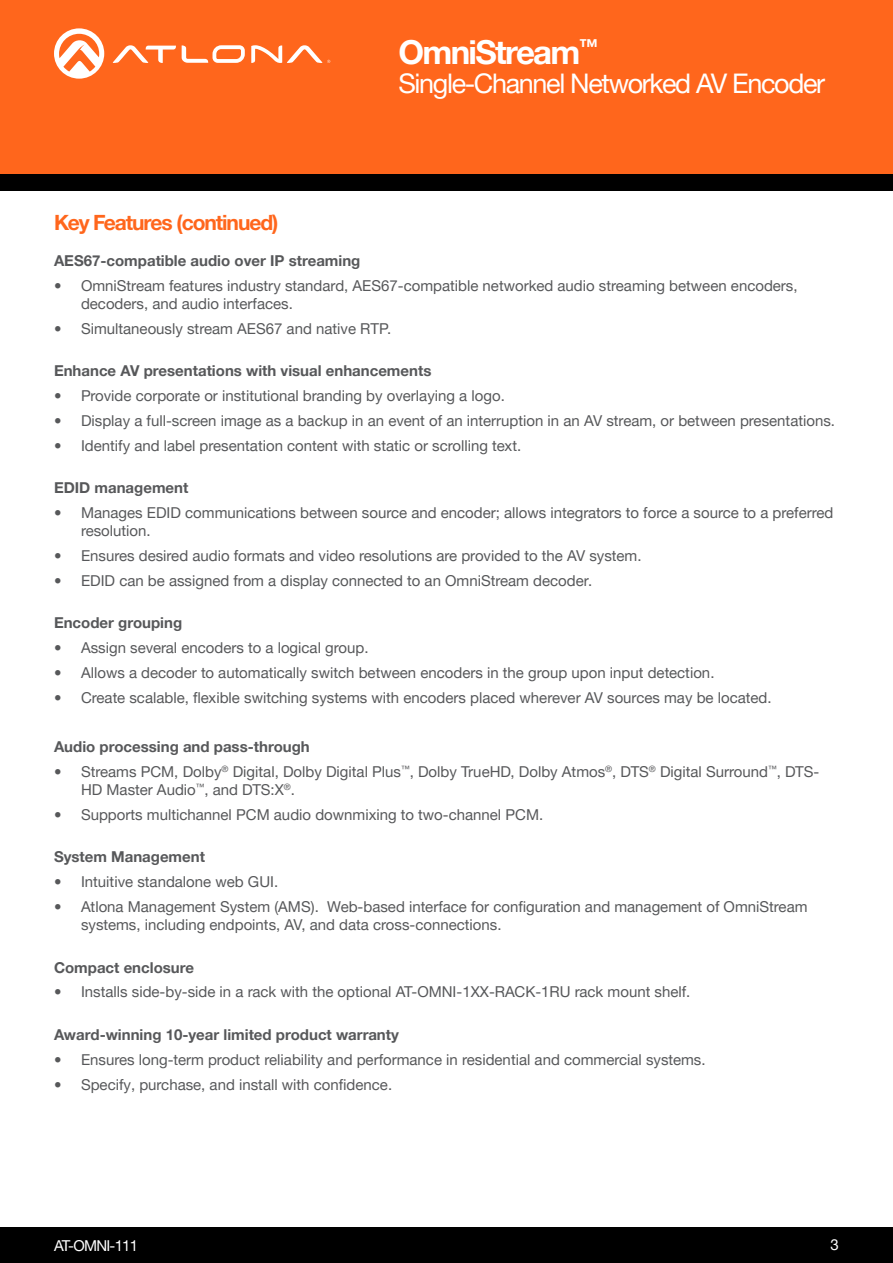
<style>
.page{position:relative;width:893px;height:1263px;background:#fff}
.page>*{position:absolute;margin:0;border:0;box-sizing:border-box;transform-origin:0 0}
.t1{font:700 33px "Helvetica Neue LTW1 G";letter-spacing:-.05em;color:#fff}
.t2{font:27px "Helvetica Neue LTW1 G";letter-spacing:-.05em;color:#fff}
.Product_Type_First_P{font:700 21px "Helvetica Neue LTW1 G";letter-spacing:-.05em;color:#ff661c}
.t3{font:15px/18px "Helvetica Neue LTW1 G";color:#57585a}
.Bullets{font:700 15px "Helvetica Neue LTW1 G";color:#57585a}
.t4{font:15px "Helvetica Neue LTW1 G";letter-spacing:-.05em;color:#fff}
</style>
<div class="page">
<div style="left:0;top:1227px;width:893px;height:36px;background:#000"></div>
<div style="left:0;top:0;width:893px;height:174px;background:#ff661c"></div>
<div style="left:0;top:174px;width:893px;height:17px;background:#000"></div>
<svg style="left:182px;top:45px;width:63px;height:18px"></svg>
<svg style="left:113px;top:45px;width:63px;height:18px"></svg>
<svg style="left:251px;top:45px;width:79px;height:18px"></svg>
<svg style="left:54px;top:28px;width:50px;height:51px"></svg>
<h1 class="t1" style="left:398px;top:32px;width:201px">OmniStream<sup>™</sup></h1>
<p class="Product_Type_First_P" style="left:54px;top:209px;width:226px">Key Features (continued)</p>
<h2 class="t2" style="left:398px;top:67px;width:428px">Single-Channel Networked AV Encoder</h2>
<p class="Bullets" style="left:54px;top:251px;width:308px">AES67-compatible audio over IP streaming</p>
<p class="t3" style="left:81px;top:276px;width:718px;text-indent:-27px">• OmniStream features industry standard, AES67-compatible networked audio streaming between encoders, decoders, and audio interfaces.</p>
<p class="t3" style="left:54px;top:319px;width:339px">• Simultaneously stream AES67 and native RTP.</p>
<p class="Bullets" style="left:54px;top:362px;width:379px">Enhance AV presentations with visual enhancements</p>
<p class="t3" style="left:54px;top:387px;width:452px">• Provide corporate or institutional branding by overlaying a logo.</p>
<p class="t3" style="left:54px;top:411px;width:782px">• Display a full-screen image as a backup in an event of an interruption in an AV stream, or between presentations.</p>
<p class="t3" style="left:54px;top:436px;width:469px">• Identify and label presentation content with static or scrolling text.</p>
<p class="Bullets" style="left:54px;top:479px;width:136px">EDID management</p>
<p class="t3" style="left:81px;top:504px;width:754px;text-indent:-27px">• Manages EDID communications between source and encoder; allows integrators to force a source to a preferred resolution.</p>
<p class="t3" style="left:54px;top:546px;width:589px">• Ensures desired audio formats and video resolutions are provided to the AV system.</p>
<p class="t3" style="left:54px;top:571px;width:540px">• EDID can be assigned from a display connected to an OmniStream decoder.</p>
<p class="Bullets" style="left:54px;top:614px;width:130px">Encoder grouping</p>
<p class="t3" style="left:54px;top:639px;width:316px">• Assign several encoders to a logical group.</p>
<p class="t3" style="left:54px;top:663px;width:662px">• Allows a decoder to automatically switch between encoders in the group upon input detection.</p>
<p class="t3" style="left:54px;top:688px;width:719px">• Create scalable, flexible switching systems with encoders placed wherever AV sources may be located.</p>
<p class="Bullets" style="left:54px;top:737px;width:257px">Audio processing and pass-through</p>
<p class="t3" style="left:81px;top:762px;width:740px;text-indent:-27px">• Streams PCM, Dolby<sup>®</sup> Digital, Dolby Digital Plus<sup>™</sup>, Dolby TrueHD, Dolby Atmos<sup>®</sup>, DTS<sup>®</sup> Digital Surround<sup>™</sup>, DTS-<br>HD Master Audio<sup>™</sup>, and DTS:X<sup>®</sup>.</p>
<p class="t3" style="left:54px;top:805px;width:491px">• Supports multichannel PCM audio downmixing to two-channel PCM.</p>
<p class="Bullets" style="left:54px;top:848px;width:153px">System Management</p>
<p class="t3" style="left:54px;top:873px;width:226px">• Intuitive standalone web GUI.</p>
<p class="t3" style="left:81px;top:897px;width:728px;text-indent:-27px">• Atlona Management System (AMS). Web-based interface for configuration and management of OmniStream systems, including endpoints, AV, and data cross-connections.</p>
<p class="Bullets" style="left:54px;top:958px;width:142px">Compact enclosure</p>
<p class="t3" style="left:54px;top:983px;width:638px">• Installs side-by-side in a rack with the optional AT-OMNI-1XX-RACK-1RU rack mount shelf.</p>
<p class="Bullets" style="left:54px;top:1025px;width:346px">Award-winning 10-year limited product warranty</p>
<p class="t3" style="left:54px;top:1050px;width:653px">• Ensures long-term product reliability and performance in residential and commercial systems.</p>
<p class="t3" style="left:54px;top:1075px;width:340px">• Specify, purchase, and install with confidence.</p>
<p class="t4" style="left:54px;top:1236px;width:86px">AT-OMNI-111</p>
<p class="t4" style="left:831px;top:1235px;width:10px">3</p>
</div>
